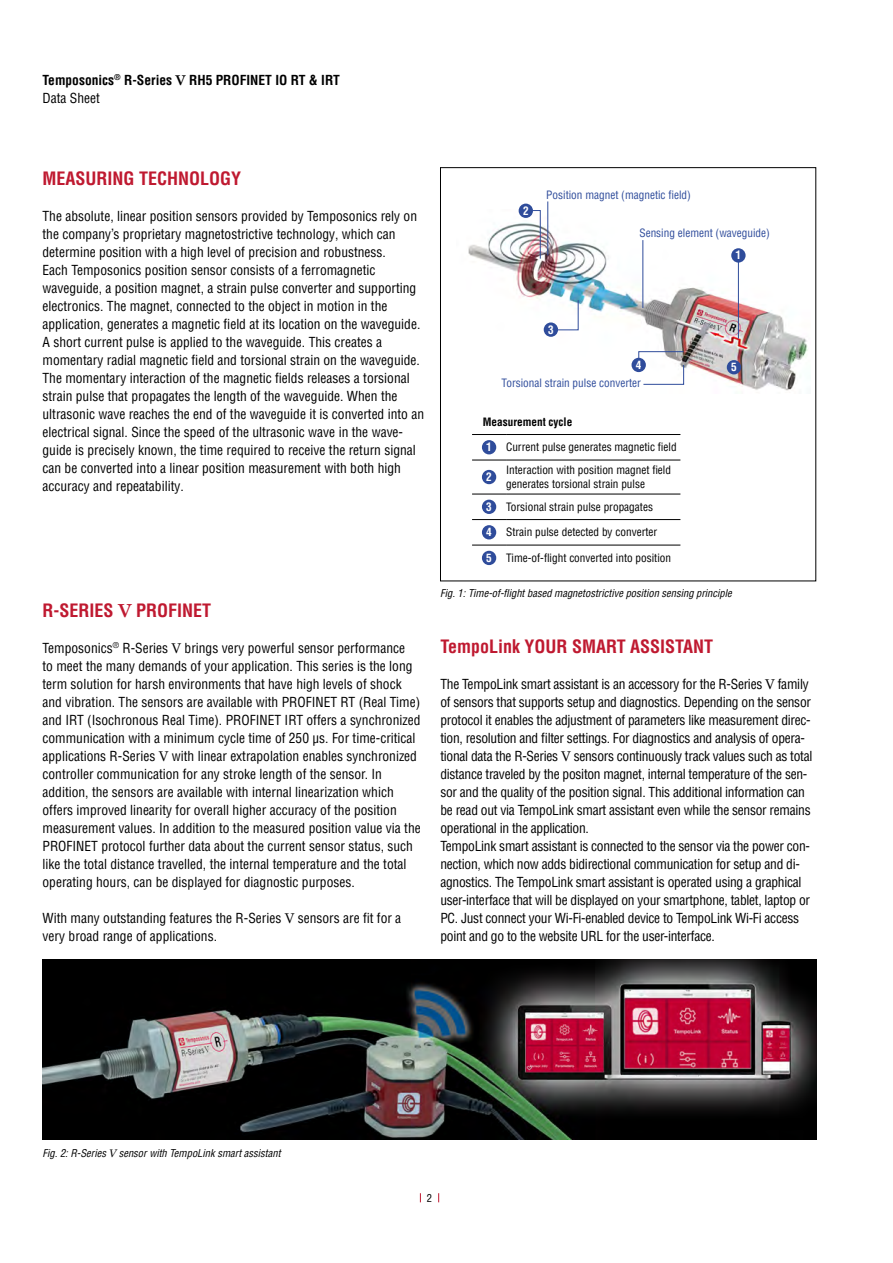
<style>
.page{position:relative;width:893px;height:1263px;background:#fff}
.page>*{position:absolute;margin:0;border:0;box-sizing:border-box;transform-origin:0 0}
.t1{font:700 condensed 18px "Helvetica LT Pro";color:#bf1930}
.t2{font:condensed 13.5px/18px "Helvetica LT Pro";color:#000}
.t3{font:condensed 13.5px/18px "Helvetica LT Pro";letter-spacing:-.02em;color:#000}
.t4{font:700 condensed 13.5px/18px "Helvetica LT Pro";color:#000}
.t5{font:condensed 11.25px/13.5px "Helvetica LT Pro";color:#000}
.t6{font:condensed 11.25px "Helvetica LT Pro";color:#2f4c9b}
.t7{font:700 condensed 11.25px "Helvetica LT Pro";color:#000}
.t8{font:700 condensed 11.25px "Helvetica LT Pro";color:#fff}
.t9{font:italic condensed 10.5px "Helvetica LT Pro";color:#000}
.t10{font:condensed 10.5px "Helvetica LT Pro";color:#000}
.s1{font-family:"Century Schoolbook";font-stretch:normal}
.s2{font-weight:400}
</style>
<div class="page">
<img style="left:468px;top:210px;width:340px;height:181px">
<div style="left:727px;top:360px;width:14px;height:14px;background:#2f4c9b;border-radius:50%"></div>
<hr style="left:643px;top:240px;width:1px;height:68px;background:#2f4c9b">
<svg style="left:555px;top:300px;width:24px;height:30px"></svg>
<hr style="left:547px;top:201px;width:1px;height:54px;background:#2f4c9b">
<div style="left:544px;top:322px;width:14px;height:15px;background:#2f4c9b;border-radius:50%"></div>
<div style="left:731px;top:248px;width:15px;height:15px;background:#2f4c9b;border-radius:50%"></div>
<hr style="left:738px;top:261px;width:1px;height:77px;background:#2f4c9b">
<hr style="left:472px;top:460px;width:34px;height:1px;background:#000">
<hr style="left:506px;top:460px;width:174px;height:1px;background:#000">
<hr style="left:472px;top:494px;width:34px;height:1px;background:#000">
<hr style="left:506px;top:494px;width:174px;height:1px;background:#000">
<hr style="left:472px;top:519px;width:34px;height:1px;background:#000">
<hr style="left:506px;top:519px;width:174px;height:1px;background:#000">
<hr style="left:472px;top:434px;width:34px;height:1px;background:#000">
<hr style="left:506px;top:434px;width:174px;height:1px;background:#000">
<hr style="left:472px;top:545px;width:34px;height:1px;background:#000">
<hr style="left:506px;top:545px;width:174px;height:1px;background:#000">
<div style="left:482px;top:440px;width:14px;height:14px;background:#2f4c9b;border-radius:50%"></div>
<div style="left:482px;top:470px;width:14px;height:14px;background:#2f4c9b;border-radius:50%"></div>
<div style="left:482px;top:500px;width:14px;height:14px;background:#2f4c9b;border-radius:50%"></div>
<div style="left:482px;top:525px;width:14px;height:14px;background:#2f4c9b;border-radius:50%"></div>
<div style="left:482px;top:551px;width:14px;height:14px;background:#2f4c9b;border-radius:50%"></div>
<div style="left:519px;top:204px;width:14px;height:14px;background:#2f4c9b;border-radius:50%"></div>
<svg style="left:532px;top:210px;width:9px;height:49px"></svg>
<div style="left:631px;top:358px;width:15px;height:14px;background:#2f4c9b;border-radius:50%"></div>
<svg style="left:638px;top:351px;width:46px;height:34px"></svg>
<div style="left:440px;top:167px;width:376px;height:414px;border:1px solid #000"></div>
<img style="left:43px;top:959px;width:773px;height:180px">
<p class="t4" style="left:43px;top:71px;width:299px">Temposonics<sup>®</sup> R-Series <span class="s1">V</span> RH5 PROFINET IO RT &amp; IRT<br><span class="s2">Data Sheet</span></p>
<p class="t1" style="left:43px;top:167px;width:200px">MEASURING TECHNOLOGY</p>
<p class="t2" style="left:43px;top:207px;width:383px">The absolute, linear position sensors provided by Temposonics rely on the company’s proprietary magnetostrictive technology, which can determine position with a high level of precision and robustness.<br>Each Temposonics position sensor consists of a ferromagnetic waveguide, a position magnet, a strain pulse converter and supporting electronics. The magnet, connected to the object in motion in the application, generates a magnetic field at its location on the waveguide.<br>A short current pulse is applied to the waveguide. This creates a momentary radial magnetic field and torsional strain on the waveguide.<br>The momentary interaction of the magnetic fields releases a torsional strain pulse that propagates the length of the waveguide. When the ultrasonic wave reaches the end of the waveguide it is converted into an electrical signal. Since the speed of the ultrasonic wave in the wave&shy;guide is precisely known, the time required to receive the return signal can be converted into a linear position measurement with both high accuracy and repeatability.</p>
<p class="t1" style="left:43px;top:598px;width:170px">R-SERIES <span class="s1">V</span> PROFINET</p>
<p class="t2" style="left:43px;top:639px;width:380px">Temposonics<sup>®</sup> R-Series <span class="s1">V</span> brings very powerful sensor performance<br>to meet the many demands of your application. This series is the long term solution for harsh environments that have high levels of shock and vibration. The sensors are available with PROFINET RT (Real Time) and IRT (Isochronous Real Time). PROFINET IRT offers a synchronized communication with a minimum cycle time of 250 µs. For time-critical applications R-Series <span class="s1">V</span> with linear extrapolation enables synchronized controller communication for any stroke length of the sensor. In addition, the sensors are available with internal linearization which offers improved linearity for overall higher accuracy of the position measurement values. In addition to the measured position value via the PROFINET protocol further data about the current sensor status, such like the total distance travelled, the internal temperature and the total operating hours, can be displayed for diagnostic purposes.</p>
<p class="t2" style="left:43px;top:909px;width:360px">With many outstanding features the R-Series <span class="s1">V</span> sensors are fit for a very broad range of applications.</p>
<p class="t8" style="left:523px;top:203px;width:7px">2</p>
<p class="t6" style="left:546px;top:188px;width:146px">Position magnet (magnetic field)</p>
<p class="t6" style="left:639px;top:225px;width:132px">Sensing element (waveguide)</p>
<p class="t8" style="left:736px;top:248px;width:7px">1</p>
<p class="t8" style="left:548px;top:322px;width:7px">3</p>
<p class="t8" style="left:636px;top:357px;width:7px">4</p>
<p class="t8" style="left:731px;top:360px;width:7px">5</p>
<p class="t6" style="left:502px;top:376px;width:141px">Torsional strain pulse converter</p>
<p class="t7" style="left:483px;top:414px;width:91px">Measurement cycle</p>
<p class="t8" style="left:486px;top:440px;width:7px">1</p>
<p class="t5" style="left:506px;top:440px;width:172px">Current pulse generates magnetic field</p>
<p class="t8" style="left:486px;top:469px;width:7px">2</p>
<p class="t5" style="left:506px;top:463px;width:166px">Interaction with position magnet field generates torsional strain pulse</p>
<p class="t8" style="left:486px;top:499px;width:7px">3</p>
<p class="t5" style="left:506px;top:500px;width:148px">Torsional strain pulse propagates</p>
<p class="t8" style="left:486px;top:525px;width:7px">4</p>
<p class="t5" style="left:506px;top:525px;width:153px">Strain pulse detected by converter</p>
<p class="t8" style="left:486px;top:550px;width:7px">5</p>
<p class="t5" style="left:506px;top:551px;width:167px">Time-of-flight converted into position</p>
<p class="t9" style="left:440px;top:587px;width:293px">Fig. 1: Time-of-flight based magnetostrictive position sensing principle</p>
<p class="t1" style="left:440px;top:634px;width:274px">TempoLink YOUR SMART ASSISTANT</p>
<p class="t3" style="left:440px;top:675px;width:373px">The TempoLink smart assistant is an accessory for the R-Series <span class="s1">V</span> family of sensors that supports setup and diagnostics. Depending on the sensor protocol it enables the adjustment of parameters like measurement direc&shy;tion, resolution and filter settings. For diagnostics and analysis of opera&shy;tional data the R-Series <span class="s1">V</span> sensors continuously track values such as total distance traveled by the positon magnet, internal temperature of the sen&shy;sor and the quality of the position signal. This additional information can be read out via TempoLink smart assistant even while the sensor remains operational in the application.<br>TempoLink smart assistant is connected to the sensor via the power con&shy;nection, which now adds bidirectional communication for setup and di&shy;agnostics. The TempoLink smart assistant is operated using a graphical user-interface that will be displayed on your smartphone, tablet, laptop or PC. Just connect your Wi-Fi-enabled device to TempoLink Wi-Fi access point and go to the website URL for the user-interface.</p>
<p class="t9" style="left:43px;top:1147px;width:240px">Fig. 2: R-Series <span class="s1">V</span> sensor with TempoLink smart assistant</p>
<p class="t10" style="left:427px;top:1191px;width:7px">2</p>
</div>
